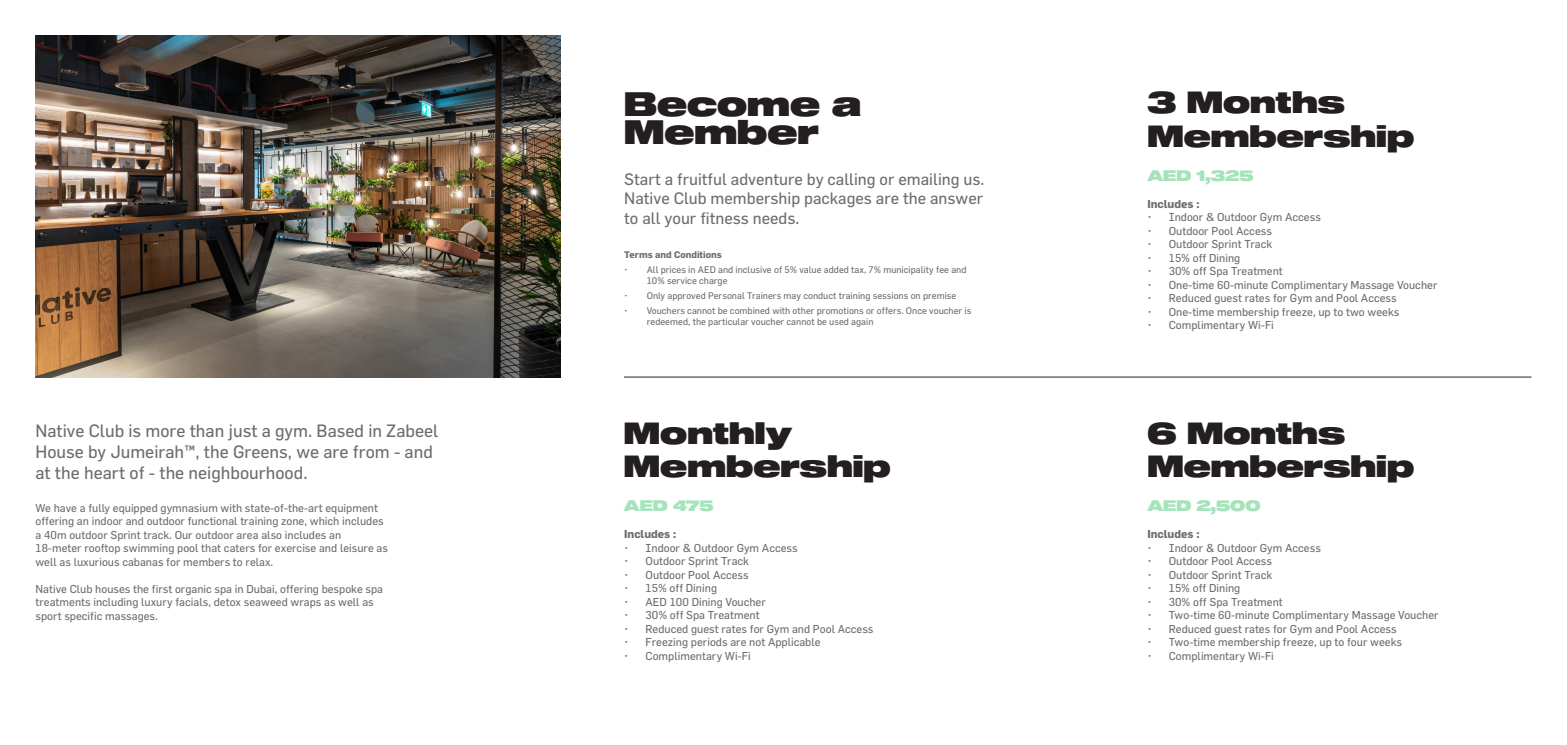
<style>
.page{position:relative;width:1567px;height:745px;background:#fff}
.page>*{position:absolute;margin:0;border:0;box-sizing:border-box;transform-origin:0 0}
.t1{font:33.25px/28.5px "Sequel 100 Wide 95 Wide";color:#231f20}
.t2{font:30px/33.8px "Sequel 100 Wide 95 Wide";color:#231f20}
.t3{font:17.5px/21px "Flama";color:#6c6d70}
.t4{font:16.25px/19.5px "Flama";color:#6c6d70;text-align:justify}
.t5{font:15px "Sequel 100 Wide 95 Wide";color:#a6e3bb}
.t6{font:11.25px/13.5px "Flama";color:#6c6d70}
.t7{font:700 11.25px "Flama";color:#6c6d70}
.t8{font:9.38px/11.2px "Flama";color:#6c6d70}
.t9{font:700 9.38px "Flama";color:#6c6d70}
</style>
<div class="page">
<img style="left:36px;top:35px;width:524px;height:342px">
<hr style="left:624px;top:376px;width:907px;height:1px;background:#231f20">
<p class="t3" style="left:35px;top:420px;width:404px">Native Club is more than just a gym. Based in Zabeel<br>House by Jumeirah™, the Greens, we are from - and at the heart of - the neighbourhood.</p>
<p class="t6" style="left:35px;top:500px;width:354px">We have a fully equipped gymnasium with state-of-the-art equipment offering an indoor and outdoor functional training zone, which includes a 40m outdoor Sprint track. Our outdoor area also includes an 18-meter rooftop swimming pool that caters for exercise and leisure as well as luxurious cabanas for members to relax.</p>
<p class="t6" style="left:35px;top:581px;width:349px">Native Club houses the first organic spa in Dubai, offering bespoke spa treatments including luxury facials, detox seaweed wraps as well as sport specific massages.</p>
<p class="t1" style="left:624px;top:91px;width:238px">Become a<br>Member</p>
<p class="t4" style="left:624px;top:168px;width:361px">Start a fruitful adventure by calling or emailing us.<br>Native Club membership packages are the answer to all your fitness needs.</p>
<p class="t9" style="left:624px;top:249px;width:99px">Terms and Conditions</p>
<p class="t8" style="left:646px;top:263px;width:321px;text-indent:-22px">• All prices in AED and inclusive of 5% value added tax, 7% municipality fee and<br>10% service charge</p>
<p class="t8" style="left:624px;top:290px;width:333px">• Only approved Personal Trainers may conduct training sessions on premise</p>
<p class="t8" style="left:646px;top:304px;width:326px;text-indent:-22px">• Vouchers cannot be combined with other promotions or offers. Once voucher is redeemed, the particular voucher cannot be used again</p>
<p class="t2" style="left:624px;top:417px;width:268px">Monthly<br>Membership</p>
<p class="t5" style="left:624px;top:495px;width:91px">AED 475</p>
<p class="t7" style="left:624px;top:527px;width:54px">Includes :</p>
<p class="t6" style="left:624px;top:540px;width:175px">• Indoor &amp; Outdoor Gym Access</p>
<p class="t6" style="left:624px;top:554px;width:126px">• Outdoor Sprint Track</p>
<p class="t6" style="left:624px;top:567px;width:126px">• Outdoor Pool Access</p>
<p class="t6" style="left:624px;top:581px;width:94px">• 15% off Dining</p>
<p class="t6" style="left:624px;top:594px;width:143px">• AED 100 Dining Voucher</p>
<p class="t6" style="left:624px;top:608px;width:137px">• 30% off Spa Treatment</p>
<p class="t6" style="left:624px;top:621px;width:251px">• Reduced guest rates for Gym and Pool Access</p>
<p class="t6" style="left:624px;top:635px;width:198px">• Freezing periods are not Applicable</p>
<p class="t6" style="left:624px;top:648px;width:128px">• Complimentary Wi-Fi</p>
<p class="t2" style="left:1147px;top:86px;width:268px">3 Months<br>Membership</p>
<p class="t5" style="left:1147px;top:164px;width:107px">AED 1,325</p>
<p class="t7" style="left:1147px;top:197px;width:54px">Includes :</p>
<p class="t6" style="left:1147px;top:210px;width:175px">• Indoor &amp; Outdoor Gym Access</p>
<p class="t6" style="left:1147px;top:223px;width:126px">• Outdoor Pool Access</p>
<p class="t6" style="left:1147px;top:237px;width:126px">• Outdoor Sprint Track</p>
<p class="t6" style="left:1147px;top:250px;width:94px">• 15% off Dining</p>
<p class="t6" style="left:1147px;top:264px;width:137px">• 30% off Spa Treatment</p>
<p class="t6" style="left:1147px;top:277px;width:291px">• One-time 60-minute Complimentary Massage Voucher</p>
<p class="t6" style="left:1147px;top:291px;width:251px">• Reduced guest rates for Gym and Pool Access</p>
<p class="t6" style="left:1147px;top:304px;width:253px">• One-time membership freeze, up to two weeks</p>
<p class="t6" style="left:1147px;top:318px;width:128px">• Complimentary Wi-Fi</p>
<p class="t2" style="left:1147px;top:417px;width:268px">6 Months<br>Membership</p>
<p class="t5" style="left:1147px;top:495px;width:114px">AED 2,500</p>
<p class="t7" style="left:1147px;top:527px;width:54px">Includes :</p>
<p class="t6" style="left:1147px;top:540px;width:175px">• Indoor &amp; Outdoor Gym Access</p>
<p class="t6" style="left:1147px;top:554px;width:126px">• Outdoor Pool Access</p>
<p class="t6" style="left:1147px;top:567px;width:126px">• Outdoor Sprint Track</p>
<p class="t6" style="left:1147px;top:581px;width:94px">• 15% off Dining</p>
<p class="t6" style="left:1147px;top:594px;width:137px">• 30% off Spa Treatment</p>
<p class="t6" style="left:1147px;top:608px;width:292px">• Two-time 60-minute Complimentary Massage Voucher</p>
<p class="t6" style="left:1147px;top:621px;width:251px">• Reduced guest rates for Gym and Pool Access</p>
<p class="t6" style="left:1147px;top:635px;width:256px">• Two-time membership freeze, up to four weeks</p>
<p class="t6" style="left:1147px;top:648px;width:128px">• Complimentary Wi-Fi</p>
</div>
